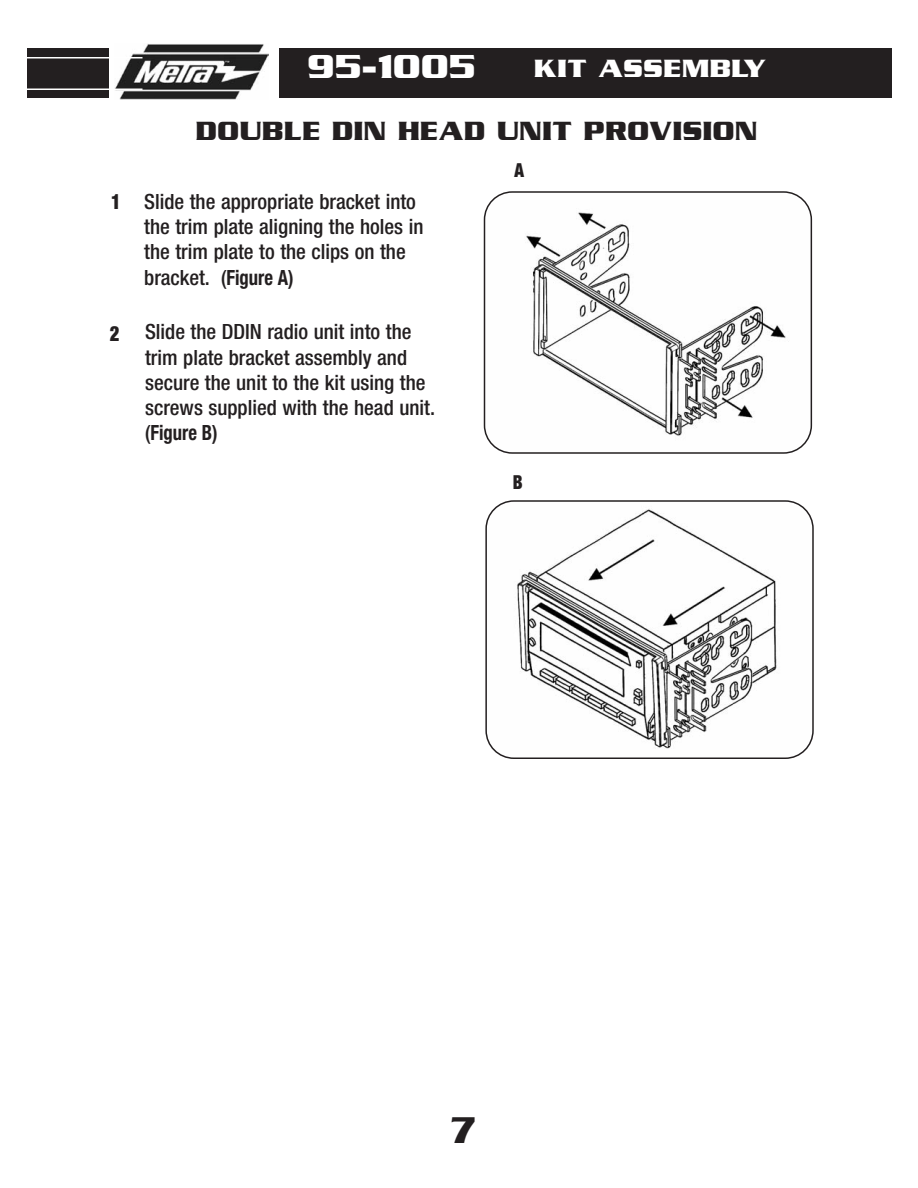
<style>
.page{position:relative;width:918px;height:1188px;background:#fff}
.page>*{position:absolute;margin:0;border:0;box-sizing:border-box;transform-origin:0 0}
.t1{font:700 40.2px "Serpentine ICG";color:#231f20;scale:.87 1}
.t2{font:700 36px "Serpentine ICG";color:#fff}
.t3{font:700 28.5px "Serpentine ICG";color:#231f20}
.t4{font:700 27px "Serpentine ICG";color:#fff;scale:1.05 1}
.t5{font:500 condensed 21px/25.2px "Helvetica Neue";color:#231f20}
.t6{font:900 condensed 21px "Helvetica Neue";color:#231f20;scale:.89 1}
.t7{font:900 condensed 19.35px "Helvetica Neue";color:#231f20;scale:.89 1}
.s1{font-weight:700}
</style>
<div class="page">
<div style="left:28px;top:48px;width:864px;height:50px;background:#231f20"></div>
<div style="left:110px;top:28px;width:169px;height:88px;background:#fff"></div>
<img style="left:115px;top:44px;width:154px;height:55px">
<hr style="left:11px;top:57px;width:131px;height:1px;background:#fff">
<hr style="left:11px;top:88px;width:131px;height:2px;background:#fff">
<svg style="left:484px;top:191px;width:328px;height:263px"></svg>
<svg style="left:485px;top:500px;width:329px;height:259px"></svg>
<p class="t6" style="left:111px;top:189px;width:12px">1</p>
<p class="t6" style="left:110px;top:320px;width:12px">2</p>
<h2 class="t2" style="left:307px;top:45px;width:170px">95-1005</h2>
<p class="t4" style="left:534px;top:53px;width:223px">KIT ASSEMBLY</p>
<h3 class="t3" style="left:195px;top:114px;width:564px">DOUBLE DIN HEAD UNIT PROVISION</h3>
<p class="t5" style="left:144px;top:189px;width:281px">Slide the appropriate bracket into the trim plate aligning the holes in the trim plate to the clips on the bracket. (<span class="s1">Figure A)</span></p>
<p class="t5" style="left:145px;top:319px;width:291px">Slide the DDIN radio unit into the trim plate bracket assembly and secure the unit to the kit using the screws supplied with the head unit. (<span class="s1">Figure B)</span></p>
<p class="t7" style="left:514px;top:159px;width:12px">A</p>
<p class="t7" style="left:513px;top:470px;width:13px">B</p>
<h1 class="t1" style="left:450px;top:1107px;width:32px">7</h1>
</div>
